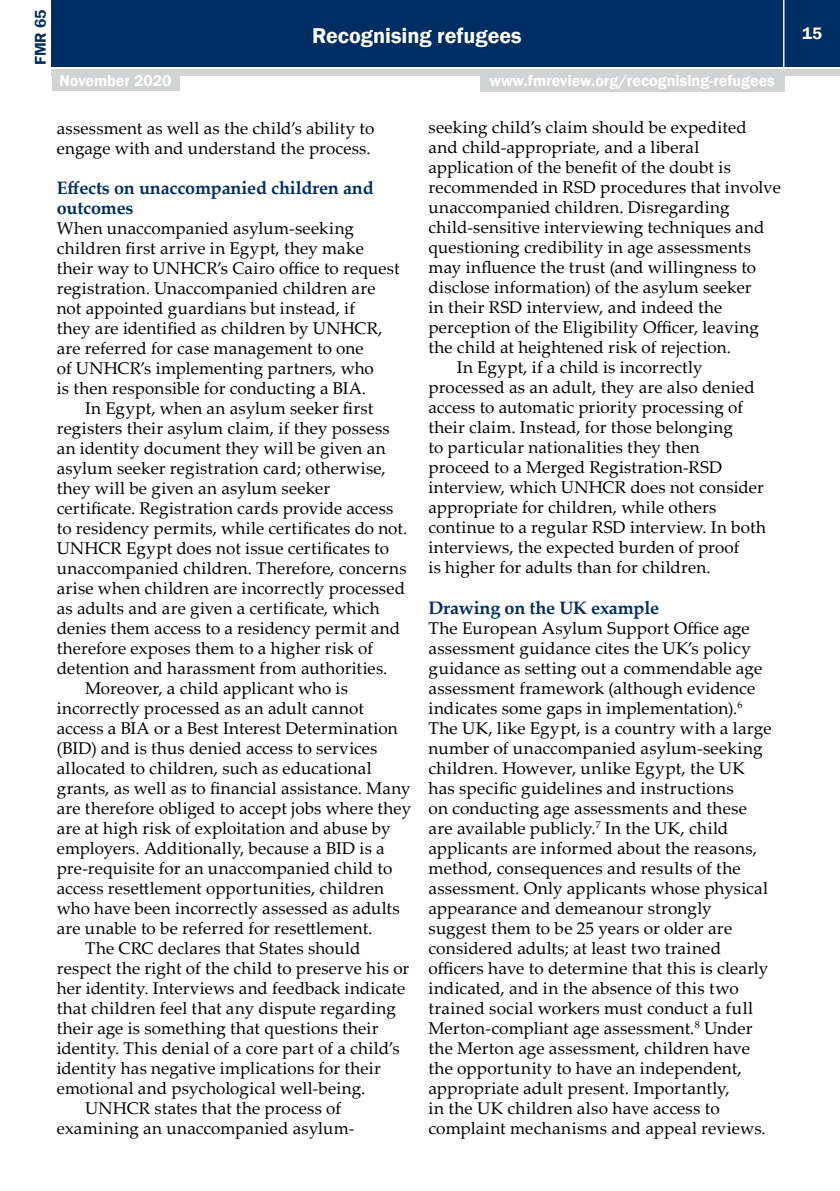
<style>
.page{position:relative;width:840px;height:1191px;background:#fff}
.page>*{position:absolute;margin:0;border:0;box-sizing:border-box;transform-origin:0 0}
.t1{font:600 22px "Franklin Gothic";color:#fff}
.t2{font:700 18px/20px "Palatino Linotype";letter-spacing:-.01em;color:#002d62}
.t3{font:17px/20px "Palatino Linotype";letter-spacing:.01em;color:#000}
.t4{font:600 17px "Franklin Gothic";color:#fff}
.t5{font:600 16px "Franklin Gothic";color:#fff}
.t6{font:600 16px "Franklin Gothic";color:#002d62}
</style>
<div class="page">
<div style="left:52px;top:0;width:787px;height:66px;background:#002d62"></div>
<div style="left:52px;top:69px;width:787px;height:6px;background:#d1d3d4"></div>
<hr style="left:782px;top:0;width:2px;height:68px;background:#fff">
<div style="left:52px;top:73px;width:127px;height:18px;background:#d1d3d4"></div>
<div style="left:479px;top:74px;width:305px;height:18px;background:#d1d3d4"></div>
<p class="t6" style="left:31px;top:65px;width:57px;rotate:-90deg">FMR 65</p>
<p class="t1" style="left:312px;top:22px;width:211px">Recognising refugees</p>
<p class="t4" style="left:801px;top:23px;width:22px">15</p>
<p class="t5" style="left:60px;top:71px;width:113px">November 2020</p>
<p class="t5" style="left:489px;top:71px;width:286px">www.fmreview.org/recognising-refugees</p>
<p class="t3" style="left:57px;top:117px;width:319px">assessment as well as the child’s ability to engage with and understand the process.</p>
<p class="t2" style="left:57px;top:177px;width:318px">Effects on unaccompanied children and outcomes</p>
<p class="t3" style="left:57px;top:217px;width:298px">When unaccompanied asylum-seeking</p>
<p class="t3" style="left:57px;top:237px;width:308px">children first arrive in Egypt, they make</p>
<p class="t3" style="left:57px;top:257px;width:344px">their way to UNHCR’s Cairo office to request</p>
<p class="t3" style="left:57px;top:277px;width:320px">registration. Unaccompanied children are</p>
<p class="t3" style="left:57px;top:297px;width:300px">not appointed guardians but instead, if</p>
<p class="t3" style="left:57px;top:317px;width:327px">they are identified as children by UNHCR,</p>
<p class="t3" style="left:57px;top:337px;width:308px">are referred for case management to one</p>
<p class="t3" style="left:57px;top:357px;width:318px">of UNHCR’s implementing partners, who</p>
<p class="t3" style="left:57px;top:377px;width:311px">is then responsible for conducting a BIA.</p>
<p class="t3" style="left:85px;top:397px;width:289px">In Egypt, when an asylum seeker first</p>
<p class="t3" style="left:57px;top:417px;width:334px">registers their asylum claim, if they possess</p>
<p class="t3" style="left:57px;top:437px;width:330px">an identity document they will be given an</p>
<p class="t3" style="left:57px;top:457px;width:330px">asylum seeker registration card; otherwise,</p>
<p class="t3" style="left:57px;top:477px;width:275px">they will be given an asylum seeker</p>
<p class="t3" style="left:57px;top:497px;width:338px">certificate. Registration cards provide access</p>
<p class="t3" style="left:57px;top:517px;width:352px">to residency permits, while certificates do not.</p>
<p class="t3" style="left:57px;top:537px;width:333px">UNHCR Egypt does not issue certificates to</p>
<p class="t3" style="left:57px;top:557px;width:351px">unaccompanied children. Therefore, concerns</p>
<p class="t3" style="left:57px;top:577px;width:349px">arise when children are incorrectly processed</p>
<p class="t3" style="left:57px;top:597px;width:324px">as adults and are given a certificate, which</p>
<p class="t3" style="left:57px;top:617px;width:345px">denies them access to a residency permit and</p>
<p class="t3" style="left:57px;top:637px;width:318px">therefore exposes them to a higher risk of</p>
<p class="t3" style="left:57px;top:657px;width:332px">detention and harassment from authorities.</p>
<p class="t3" style="left:85px;top:677px;width:264px">Moreover, a child applicant who is</p>
<p class="t3" style="left:57px;top:697px;width:308px">incorrectly processed as an adult cannot</p>
<p class="t3" style="left:57px;top:717px;width:342px">access a BIA or a Best Interest Determination</p>
<p class="t3" style="left:57px;top:737px;width:322px">(BID) and is thus denied access to services</p>
<p class="t3" style="left:57px;top:757px;width:316px">allocated to children, such as educational</p>
<p class="t3" style="left:57px;top:777px;width:355px">grants, as well as to financial assistance. Many</p>
<p class="t3" style="left:57px;top:797px;width:356px">are therefore obliged to accept jobs where they</p>
<p class="t3" style="left:57px;top:817px;width:335px">are at high risk of exploitation and abuse by</p>
<p class="t3" style="left:57px;top:837px;width:329px">employers. Additionally, because a BID is a</p>
<p class="t3" style="left:57px;top:857px;width:337px">pre-requisite for an unaccompanied child to</p>
<p class="t3" style="left:57px;top:877px;width:328px">access resettlement opportunities, children</p>
<p class="t3" style="left:57px;top:897px;width:344px">who have been incorrectly assessed as adults</p>
<p class="t3" style="left:57px;top:917px;width:317px">are unable to be referred for resettlement.</p>
<p class="t3" style="left:85px;top:937px;width:277px">The CRC declares that States should</p>
<p class="t3" style="left:57px;top:957px;width:354px">respect the right of the child to preserve his or</p>
<p class="t3" style="left:57px;top:977px;width:350px">her identity. Interviews and feedback indicate</p>
<p class="t3" style="left:57px;top:997px;width:340px">that children feel that any dispute regarding</p>
<p class="t3" style="left:57px;top:1017px;width:323px">their age is something that questions their</p>
<p class="t3" style="left:57px;top:1037px;width:344px">identity. This denial of a core part of a child’s</p>
<p class="t3" style="left:57px;top:1057px;width:325px">identity has negative implications for their</p>
<p class="t3" style="left:57px;top:1077px;width:310px">emotional and psychological well-being.</p>
<p class="t3" style="left:85px;top:1097px;width:257px">UNHCR states that the process of</p>
<p class="t3" style="left:57px;top:1117px;width:299px">examining an unaccompanied asylum-</p>
<p class="t3" style="left:428px;top:117px;width:319px">seeking child’s claim should be expedited</p>
<p class="t3" style="left:428px;top:137px;width:272px">and child-appropriate, and a liberal</p>
<p class="t3" style="left:428px;top:157px;width:304px">application of the benefit of the doubt is</p>
<p class="t3" style="left:428px;top:177px;width:354px">recommended in RSD procedures that involve</p>
<p class="t3" style="left:428px;top:197px;width:302px">unaccompanied children. Disregarding</p>
<p class="t3" style="left:428px;top:217px;width:337px">child-sensitive interviewing techniques and</p>
<p class="t3" style="left:428px;top:237px;width:324px">questioning credibility in age assessments</p>
<p class="t3" style="left:428px;top:257px;width:329px">may influence the trust (and willingness to</p>
<p class="t3" style="left:428px;top:277px;width:324px">disclose information) of the asylum seeker</p>
<p class="t3" style="left:428px;top:297px;width:295px">in their RSD interview, and indeed the</p>
<p class="t3" style="left:428px;top:317px;width:332px">perception of the Eligibility Officer, leaving</p>
<p class="t3" style="left:428px;top:337px;width:304px">the child at heightened risk of rejection.</p>
<p class="t3" style="left:456px;top:357px;width:247px">In Egypt, if a child is incorrectly</p>
<p class="t3" style="left:428px;top:377px;width:327px">processed as an adult, they are also denied</p>
<p class="t3" style="left:428px;top:397px;width:316px">access to automatic priority processing of</p>
<p class="t3" style="left:428px;top:417px;width:306px">their claim. Instead, for those belonging</p>
<p class="t3" style="left:428px;top:437px;width:272px">to particular nationalities they then</p>
<p class="t3" style="left:428px;top:457px;width:295px">proceed to a Merged Registration-RSD</p>
<p class="t3" style="left:428px;top:477px;width:336px">interview, which UNHCR does not consider</p>
<p class="t3" style="left:428px;top:497px;width:289px">appropriate for children, while others</p>
<p class="t3" style="left:428px;top:517px;width:339px">continue to a regular RSD interview. In both</p>
<p class="t3" style="left:428px;top:537px;width:312px">interviews, the expected burden of proof</p>
<p class="t3" style="left:428px;top:557px;width:284px">is higher for adults than for children.</p>
<p class="t2" style="left:428px;top:597px;width:232px">Drawing on the UK example</p>
<p class="t3" style="left:428px;top:617px;width:344px">The European Asylum Support Office age assessment guidance cites the UK’s policy guidance as setting out a commendable age assessment framework (although evidence indicates some gaps in implementation).<sup>6<br></sup>The UK, like Egypt, is a country with a large number of unaccompanied asylum-seeking children. However, unlike Egypt, the UK has specific guidelines and instructions<br>on conducting age assessments and these are available publicly.<sup>7</sup> In the UK, child applicants are informed about the reasons, method, consequences and results of the assessment. Only applicants whose physical appearance and demeanour strongly suggest them to be 25 years or older are considered adults; at least two trained officers have to determine that this is clearly indicated, and in the absence of this two trained social workers must conduct a full Merton-compliant age assessment.<sup>8</sup> Under the Merton age assessment, children have the opportunity to have an independent, appropriate adult present. Importantly,<br>in the UK children also have access to complaint mechanisms and appeal reviews.</p>
</div>
